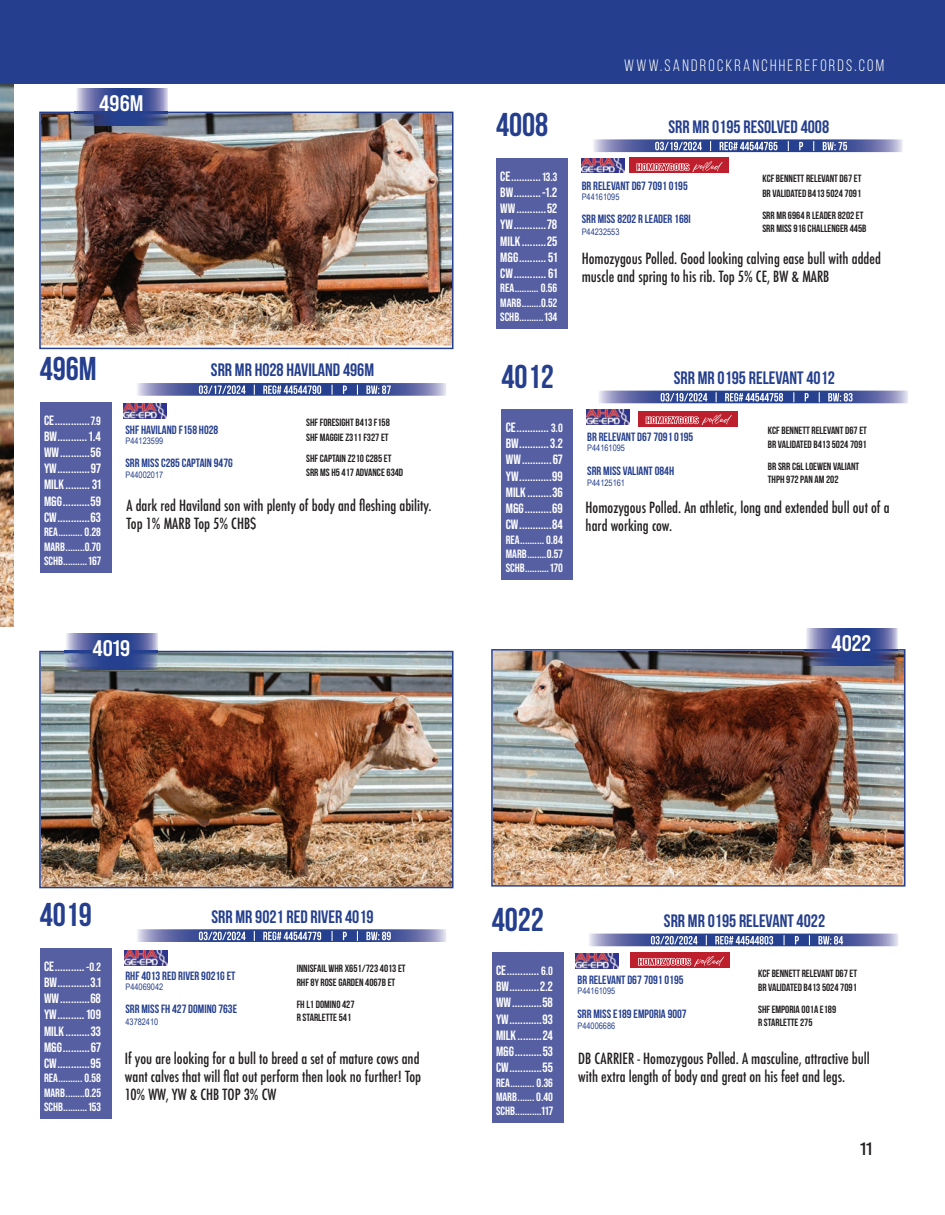
<style>
.page{position:relative;width:945px;height:1215px;background:#fff}
.page>*{position:absolute;margin:0;border:0;box-sizing:border-box;transform-origin:0 0}
.t1{font:700 33px "Bebas Neue";color:#253f8e}
.t2{font:22.5px "Bebas Neue Pro Sm E Bd";color:#fff}
.t3{font:700 18px "Bebas Neue";color:#253f8e}
.t4{font:18px "Bebas Kai";color:#231f20}
.t5{font:16.5px "Bebas Neue";letter-spacing:.14em;color:#fff}
.t6{font:500 condensed 15px/18px "Futura";color:#231f20}
.t7{font:700 13.5px/16.2px "Bebas Neue Pro";color:#fff;text-align:justify}
.t8{font:700 12px/14.4px "Bebas Neue Pro";color:#fff;text-align:justify}
.t9{font:700 12px "Bebas Neue";color:#253f8e}
.t10{font:12px "Bebas Neue";color:#fff}
.t11{font:10.5px/14.7px "Bebas Neue";color:#231f20}
.t12{font:9px "Arial Narrow";color:#253f8e}
.s1{font-size:12px}
</style>
<div class="page">
<div style="left:0;top:0;width:945px;height:84px;background:#253f8e"></div>
<div style="left:502px;top:409px;width:71px;height:171px;background:#555fa1"></div>
<svg style="left:599px;top:391px;width:309px;height:12px;background:#6570ab"></svg>
<svg style="left:661px;top:392px;width:192px;height:10px;background:#28418f"></svg>
<div style="left:40px;top:948px;width:72px;height:171px;background:#555fa1"></div>
<svg style="left:137px;top:929px;width:309px;height:13px;background:#6974ad"></svg>
<svg style="left:199px;top:931px;width:192px;height:10px;background:#28418f"></svg>
<img style="left:39px;top:651px;width:415px;height:237px">
<div style="left:492px;top:952px;width:72px;height:171px;background:#555fa1"></div>
<svg style="left:589px;top:934px;width:309px;height:12px;background:#6570ab"></svg>
<svg style="left:651px;top:935px;width:192px;height:10px;background:#28418f"></svg>
<img style="left:491px;top:649px;width:414px;height:238px">
<svg style="left:65px;top:633px;width:93px;height:18px;background:#5866a5"></svg>
<img style="left:65px;top:652px;width:93px;height:18px">
<hr style="left:65px;top:651px;width:93px;height:1px;background:#25408e">
<svg style="left:806px;top:629px;width:92px;height:20px;background:#5967a5"></svg>
<img style="left:805px;top:651px;width:93px;height:15px">
<hr style="left:805px;top:649px;width:93px;height:2px;background:#25408e">
<img style="left:575px;top:953px;width:43px;height:15px">
<img style="left:125px;top:950px;width:43px;height:15px">
<img style="left:587px;top:410px;width:42px;height:15px">
<img style="left:0;top:84px;width:14px;height:543px">
<div style="left:496px;top:158px;width:72px;height:171px;background:#555fa1"></div>
<svg style="left:593px;top:139px;width:310px;height:13px;background:#6d77af"></svg>
<svg style="left:655px;top:141px;width:192px;height:10px;background:#28418f"></svg>
<img style="left:581px;top:158px;width:43px;height:15px">
<div style="left:629px;top:158px;width:99px;height:15px;background:#be1f2d"></div>
<svg style="left:636px;top:161px;width:87px;height:11px"></svg>
<div style="left:638px;top:411px;width:99px;height:15px;background:#be1f2d"></div>
<svg style="left:646px;top:414px;width:86px;height:11px"></svg>
<div style="left:631px;top:952px;width:99px;height:16px;background:#be1f2d"></div>
<svg style="left:638px;top:956px;width:86px;height:11px"></svg>
<img style="left:39px;top:112px;width:415px;height:237px">
<svg style="left:75px;top:88px;width:93px;height:24px;background:#5867a5"></svg>
<img style="left:75px;top:113px;width:93px;height:12px">
<hr style="left:75px;top:112px;width:93px;height:1px;background:#25408e">
<div style="left:40px;top:402px;width:72px;height:171px;background:#555fa1"></div>
<svg style="left:137px;top:383px;width:309px;height:13px;background:#6974ad"></svg>
<svg style="left:199px;top:385px;width:192px;height:10px;background:#28418f"></svg>
<img style="left:124px;top:403px;width:43px;height:15px">
<h2 class="t2" style="left:99px;top:90px;width:46px">496M</h2>
<h1 class="t1" style="left:40px;top:350px;width:59px">496M</h1>
<h3 class="t3" style="left:211px;top:360px;width:165px">SRR MR H028 HAVILAND 496M</h3>
<p class="t10" style="left:199px;top:383px;width:194px">03/17/2024 | REG# 44544790 | P | BW: 87</p>
<p class="t9" style="left:125px;top:423px;width:94px">SHF HAVILAND F158 H028</p>
<p class="t11" style="left:306px;top:415px;width:85px">SHF FORESIGHT B413 F158<br>SHF MAGGIE Z311 F327 ET</p>
<p class="t9" style="left:125px;top:456px;width:109px">SRR MISS C285 CAPTAIN 947G</p>
<p class="t11" style="left:306px;top:452px;width:99px;line-height:13.4px">SHF CAPTAIN Z210 C285 ET<br>SRR MS H5 417 ADVANCE 634D</p>
<p class="t7" style="left:44px;top:412px;width:59px">CE.............<span class="s1">7.9<br></span>BW........... 1.4<br>WW...........56<br>YW............97<br>MILK ......... 31<br>M&amp;G..........59<br>CW............63</p>
<p class="t8" style="left:44px;top:525px;width:59px">REA.......... 0.28<br>MARB........0.70<br>SCHB.......... 167</p>
<p class="t12" style="left:125px;top:434px;width:39px">P44123599</p>
<p class="t12" style="left:125px;top:469px;width:39px">P44002017</p>
<p class="t6" style="left:126px;top:496px;width:307px">A dark red Haviland son with plenty of body and fleshing ability.<br>Top 1% MARB Top 5% CHB$</p>
<p class="t5" style="left:624px;top:57px;width:262px">WWW.SANDROCKRANCHHEREFORDS.COM</p>
<h1 class="t1" style="left:496px;top:107px;width:54px">4008</h1>
<h3 class="t3" style="left:668px;top:117px;width:162px">SRR MR 0195 RESOLVED 4008</h3>
<p class="t10" style="left:655px;top:140px;width:194px">03/19/2024 | REG# 44544765 | P | BW: 75</p>
<p class="t9" style="left:582px;top:179px;width:108px">BR RELEVANT D67 7091 0195</p>
<p class="t11" style="left:762px;top:171px;width:101px">KCF BENNETT RELEVANT D67 ET<br>BR VALIDATED B413 5024 7091</p>
<p class="t9" style="left:582px;top:213px;width:111px">SRR MISS 8202 R LEADER 168I</p>
<p class="t11" style="left:762px;top:208px;width:106px;line-height:13.4px">SRR MR 6964 R LEADER 8202 ET<br>SRR MISS 916 CHALLENGER 445B</p>
<p class="t7" style="left:500px;top:168px;width:59px">CE...........<span class="s1">13.3<br></span>BW..........-1.2<br>WW...........52<br>YW............78<br>MILK .........25<br>M&amp;G.......... 51<br>CW............ 61</p>
<p class="t8" style="left:500px;top:281px;width:59px">REA.......... 0.56<br>MARB........0.52<br>SCHB..........134</p>
<p class="t12" style="left:582px;top:190px;width:39px">P44161095</p>
<p class="t12" style="left:582px;top:225px;width:39px">P44232553</p>
<p class="t6" style="left:582px;top:250px;width:301px">Homozygous Polled. Good looking calving ease bull with added muscle and spring to his rib. Top 5% CE, BW &amp; MARB</p>
<h1 class="t1" style="left:502px;top:358px;width:54px">4012</h1>
<h3 class="t3" style="left:674px;top:368px;width:163px">SRR MR 0195 RELEVANT 4012</h3>
<p class="t10" style="left:660px;top:391px;width:194px">03/19/2024 | REG# 44544758 | P | BW: 83</p>
<p class="t9" style="left:587px;top:431px;width:108px">BR RELEVANT D67 7091 0195</p>
<p class="t11" style="left:768px;top:423px;width:101px">KCF BENNETT RELEVANT D67 ET<br>BR VALIDATED B413 5024 7091</p>
<p class="t9" style="left:587px;top:464px;width:88px">SRR MISS VALIANT 084H</p>
<p class="t11" style="left:768px;top:459px;width:93px;line-height:13.4px">BR SRR C&amp;L LOEWEN VALIANT<br>THPH 972 PAN AM 202</p>
<p class="t7" style="left:506px;top:419px;width:59px">CE............ <span class="s1">3.0<br></span>BW...........3.2<br>WW...........67<br>YW............99<br>MILK .........36<br>M&amp;G..........69<br>CW............84</p>
<p class="t8" style="left:506px;top:532px;width:58px">REA.......... 0.84<br>MARB........0.57<br>SCHB..........170</p>
<p class="t12" style="left:587px;top:442px;width:39px">P44161095</p>
<p class="t12" style="left:587px;top:476px;width:39px">P44125161</p>
<p class="t6" style="left:586px;top:498px;width:305px">Homozygous Polled. An athletic, long and extended bull out of a hard working cow.</p>
<h2 class="t2" style="left:92px;top:634px;width:39px">4019</h2>
<h2 class="t2" style="left:831px;top:630px;width:41px">4022</h2>
<h1 class="t1" style="left:40px;top:897px;width:54px">4019</h1>
<h3 class="t3" style="left:212px;top:906px;width:164px">SRR MR 9021 RED RIVER 4019</h3>
<p class="t10" style="left:199px;top:929px;width:194px">03/20/2024 | REG# 44544779 | P | BW: 89</p>
<p class="t9" style="left:125px;top:969px;width:112px">RHF 4013 RED RIVER 9021G ET</p>
<p class="t9" style="left:125px;top:1003px;width:113px">SRR MISS FH 427 DOMINO 763E</p>
<p class="t7" style="left:44px;top:958px;width:59px">CE...........<span class="s1">-0.2<br></span>BW............3.1<br>WW...........68<br>YW.......... 109<br>MILK .........33<br>M&amp;G..........67<br>CW............95</p>
<p class="t8" style="left:44px;top:1071px;width:59px">REA.......... 0.58<br>MARB........0.25<br>SCHB..........153</p>
<p class="t11" style="left:297px;top:961px;width:111px">INNISFAIL WHR X651/723 4013 ET<br>RHF 8Y ROSE GARDEN 4067B ET</p>
<p class="t11" style="left:297px;top:998px;width:59px;line-height:13.4px">FH L1 DOMINO 427<br>R STARLETTE 541</p>
<p class="t12" style="left:125px;top:980px;width:39px">P44069042</p>
<p class="t12" style="left:125px;top:1015px;width:34px">43782410</p>
<p class="t6" style="left:125px;top:1050px;width:298px;text-align:justify">If you are looking for a bull to breed a set of mature cows and want calves that will flat out perform then look no further! Top 10% WW, YW &amp; CHB TOP 3% CW</p>
<h1 class="t1" style="left:492px;top:901px;width:54px">4022</h1>
<h3 class="t3" style="left:664px;top:911px;width:163px">SRR MR 0195 RELEVANT 4022</h3>
<p class="t10" style="left:651px;top:934px;width:194px">03/20/2024 | REG# 44544803 | P | BW: 84</p>
<p class="t9" style="left:577px;top:974px;width:108px">BR RELEVANT D67 7091 0195</p>
<p class="t11" style="left:758px;top:965px;width:101px">KCF BENNETT RELEVANT D67 ET<br>BR VALIDATED B413 5024 7091</p>
<p class="t9" style="left:577px;top:1007px;width:111px">SRR MISS E189 EMPORIA 9007</p>
<p class="t11" style="left:758px;top:1002px;width:80px;line-height:13.4px">SHF EMPORIA 001A E189<br>R STARLETTE 275</p>
<p class="t7" style="left:496px;top:962px;width:59px">CE............ <span class="s1">6.0<br></span>BW...........2.2<br>WW...........58<br>YW............93<br>MILK .........24<br>M&amp;G..........53<br>CW............55</p>
<p class="t8" style="left:496px;top:1075px;width:59px">REA.......... 0.36<br>MARB....... 0.40<br>SCHB...........117</p>
<p class="t12" style="left:577px;top:985px;width:39px">P44161095</p>
<p class="t12" style="left:577px;top:1019px;width:39px">P44006686</p>
<p class="t6" style="left:578px;top:1050px;width:293px">DB CARRIER - Homozygous Polled. A masculine, attractive bull with extra length of body and great on his feet and legs.</p>
<h3 class="t4" style="left:860px;top:1139px;width:14px">11</h3>
</div>
